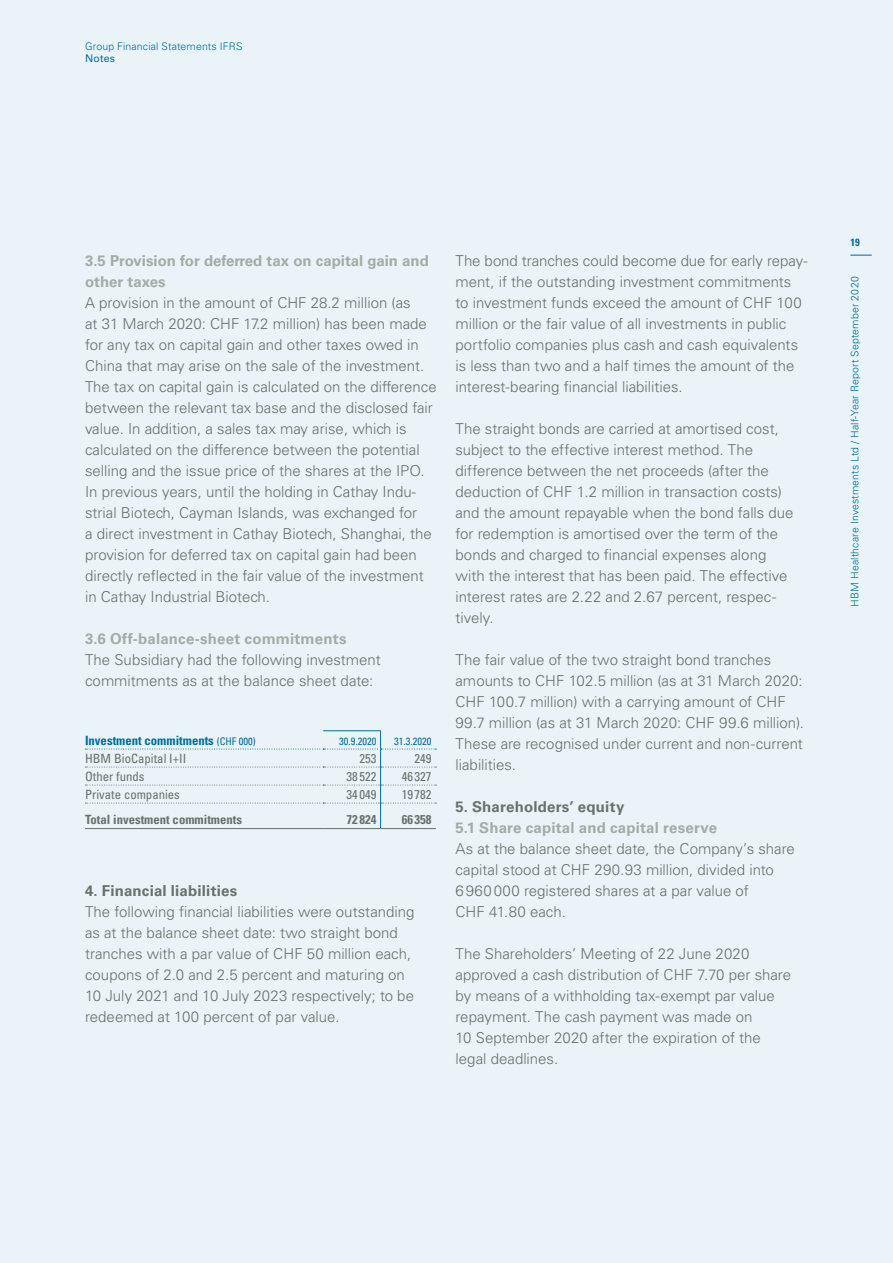
<style>
.page{position:relative;width:893px;height:1263px;background:#e9f3f8}
.page>*{position:absolute;margin:0;border:0;box-sizing:border-box;transform-origin:0 0}
.t1{font:300 15px/21px "Univers LT Std";color:#68726a}
.t2{font:700 15px/21px "Univers LT Std";letter-spacing:.005em;color:#a3aca5}
.t3{font:700 15px "Univers LT Std";letter-spacing:.015em;color:#68726a}
.t4{font:condensed 12.75px "Univers LT Std";color:#68726a}
.t5{font:700 condensed 12.75px "Univers LT Std";color:#68726a}
.t6{font:700 condensed 12.75px "Univers LT Std";color:#006f95}
.t7{font:300 10.5px "Univers LT Std";letter-spacing:.015em;color:#006f95}
.t8{font:condensed 10.5px "Univers LT Std";color:#006f95}
.t9{font:10.5px "Univers LT Std";letter-spacing:.02em;color:#006f95}
.t10{font:700 condensed 10.5px "Univers LT Std";color:#006f95}
.s1{font-weight:400;font-size:10.5px}
</style>
<div class="page">
<svg style="left:850px;top:255px;width:22px;height:1px"></svg>
<hr style="left:85px;top:828px;width:238px;height:1px;background:#68726a">
<hr style="left:323px;top:828px;width:58px;height:1px;background:#68726a">
<hr style="left:381px;top:828px;width:55px;height:1px;background:#68726a">
<hr style="left:323px;top:730px;width:58px;height:1px;background:#006f95">
<svg style="left:85px;top:731px;width:351px;height:97px"></svg>
<p class="t7" style="left:85px;top:40px;width:159px">Group Financial Statements IFRS</p>
<p class="t9" style="left:85px;top:52px;width:32px">Notes</p>
<p class="t2" style="left:85px;top:250px;width:345px">3.5 Provision for deferred tax on capital gain and other taxes</p>
<p class="t1" style="left:85px;top:292px;width:353px">A provision in the amount of CHF 28.2 million (as<br>at 31 March 2020: CHF 17.2 million) has been made for any tax on capital gain and other taxes owed in China that may arise on the sale of the investment.<br>The tax on capital gain is calculated on the difference between the relevant tax base and the disclosed fair value. In addition, a sales tax may arise, which is calculated on the difference between the potential selling and the issue price of the shares at the IPO.<br>In previous years, until the holding in Cathay Indu&shy;strial Biotech, Cayman Islands, was exchanged for<br>a direct investment in Cathay Biotech, Shanghai, the provision for deferred tax on capital gain had been directly reflected in the fair value of the investment in Cathay Industrial Biotech.</p>
<p class="t2" style="left:85px;top:628px;width:263px">3.6 Off-balance-sheet commitments</p>
<p class="t1" style="left:85px;top:649px;width:297px">The Subsidiary had the following investment commitments as at the balance sheet date:</p>
<p class="t6" style="left:85px;top:732px;width:172px">Investment commitments <span class="s1">(CHF 000)</span></p>
<p class="t8" style="left:339px;top:734px;width:39px">30.9.2020</p>
<p class="t8" style="left:394px;top:734px;width:39px">31.3.2020</p>
<p class="t4" style="left:85px;top:750px;width:103px">HBM BioCapital I+II</p>
<p class="t4" style="left:359px;top:750px;width:18px">253</p>
<p class="t4" style="left:415px;top:750px;width:18px">249</p>
<p class="t4" style="left:85px;top:768px;width:61px">Other funds</p>
<p class="t4" style="left:346px;top:768px;width:31px">38 522</p>
<p class="t4" style="left:402px;top:768px;width:31px">46 327</p>
<p class="t4" style="left:85px;top:786px;width:96px">Private companies</p>
<p class="t4" style="left:346px;top:786px;width:31px">34 049</p>
<p class="t4" style="left:402px;top:786px;width:31px">19 782</p>
<p class="t5" style="left:85px;top:812px;width:159px">Total investment commitments</p>
<p class="t5" style="left:346px;top:812px;width:31px">72 824</p>
<p class="t5" style="left:402px;top:812px;width:31px">66 358</p>
<p class="t3" style="left:85px;top:882px;width:154px">4. Financial liabilities</p>
<p class="t1" style="left:85px;top:901px;width:331px">The following financial liabilities were outstanding as at the balance sheet date: two straight bond tranches with a par value of CHF 50 million each, coupons of 2.0 and 2.5 percent and maturing on 10 July 2021 and 10 July 2023 respectively; to be redeemed at 100 percent of par value.</p>
<p class="t1" style="left:455px;top:250px;width:354px">The bond tranches could become due for early repay&shy;ment, if the outstanding investment commitments to investment funds exceed the amount of CHF 100 million or the fair value of all investments in public portfolio companies plus cash and cash equivalents is less than two and a half times the amount of the interest-bearing financial liabilities.</p>
<p class="t1" style="left:455px;top:418px;width:340px">The straight bonds are carried at amortised cost, subject to the effective interest method. The difference between the net proceeds (after the deduction of CHF 1.2 million in transaction costs) and the amount repayable when the bond falls due for redemption is amortised over the term of the bonds and charged to financial expenses along with the interest that has been paid. The effective interest rates are 2.22 and 2.67 percent, respec&shy;tively.</p>
<p class="t1" style="left:455px;top:649px;width:350px">The fair value of the two straight bond tranches amounts to CHF 102.5 million (as at 31 March 2020:<br>CHF 100.7 million) with a carrying amount of CHF 99.7 million (as at 31 March 2020: CHF 99.6 million).<br>These are recognised under current and non-current liabilities.</p>
<p class="t3" style="left:455px;top:798px;width:170px">5. Shareholders’ equity</p>
<p class="t2" style="left:455px;top:817px;width:263px">5.1 Share capital and capital reserve</p>
<p class="t1" style="left:455px;top:838px;width:341px">As at the balance sheet date, the Company’s share capital stood at CHF 290.93 million, divided into 6960000 registered shares at a par value of<br>CHF 41.80 each.</p>
<p class="t1" style="left:455px;top:943px;width:337px">The Shareholders’ Meeting of 22 June 2020 approved a cash distribution of CHF 7.70 per share by means of a withholding tax-exempt par value repayment. The cash payment was made on<br>10 September 2020 after the expiration of the legal deadlines.</p>
<p class="t10" style="left:850px;top:236px;width:11px">19</p>
<p class="t7" style="left:848px;top:607px;width:332px;rotate:-90deg">HBM Healthcare Investments Ltd / Half-Year Report September 2020</p>
</div>
